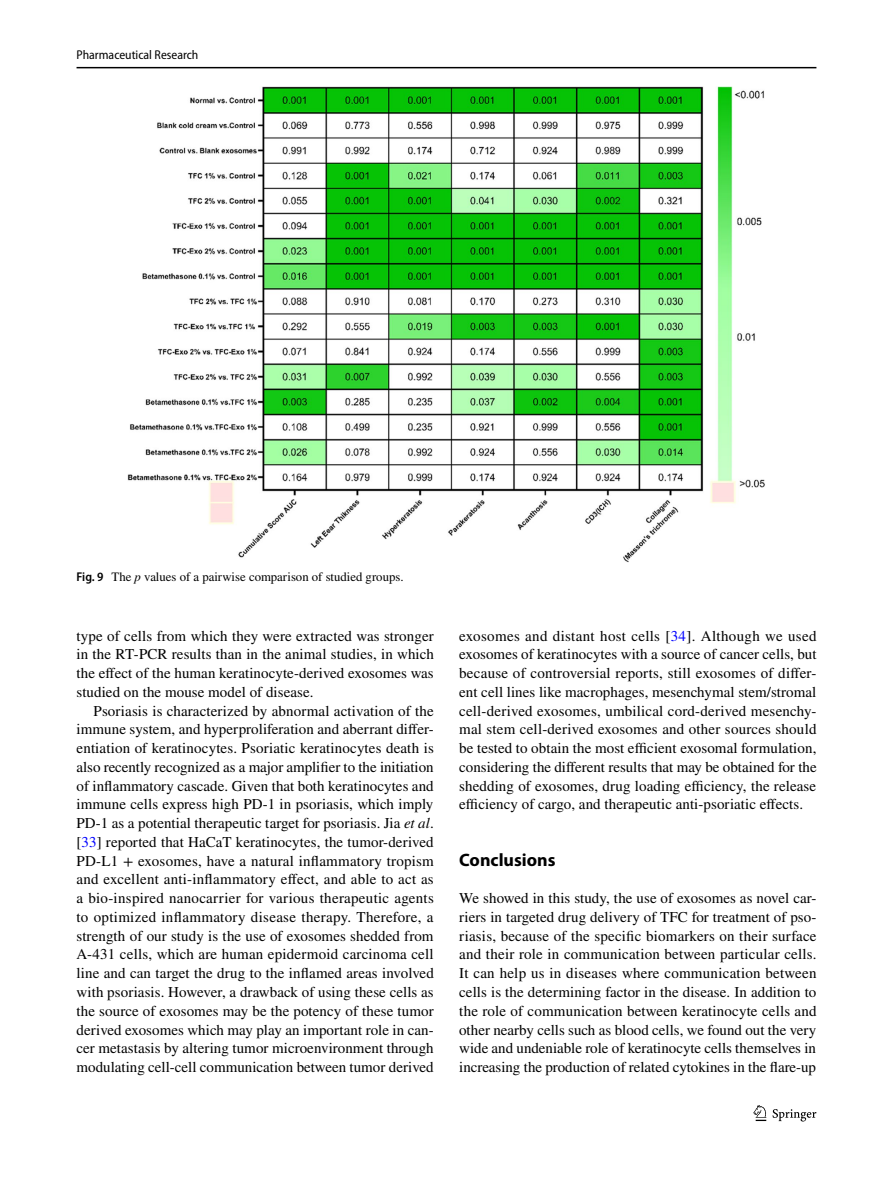
<style>
.page{position:relative;width:893px;height:1187px;background:#fff}
.page>*{position:absolute;margin:0;border:0;box-sizing:border-box;transform-origin:0 0}
.t1{font:700 18px "Myriad Pro";color:#000}
.t2{font:15px/18.8px "STIX";color:#000;text-align:justify}
.t3{font:12.75px "STIX";color:#000}
.t4{font:semi-condensed 12.75px "Myriad Pro";color:#000}
.s1{font-family:"Myriad Pro";font-weight:600;font-stretch:semi-condensed}
.s2{font-style:italic}
.s3{color:#00f}
</style>
<div class="page">
<hr style="left:77px;top:67px;width:739px;height:1px;background:#000">
<svg style="left:753px;top:1105px;width:13px;height:15px"></svg>
<svg style="left:773px;top:1109px;width:43px;height:12px"></svg>
<img style="left:128px;top:87px;width:637px;height:475px">
<p class="t4" style="left:77px;top:48px;width:123px">Pharmaceutical Research</p>
<p class="t3" style="left:77px;top:568px;width:329px"><span class="s1">Fig. 9</span> The <span class="s2">p</span> values of a pairwise comparison of studied groups.</p>
<p class="t2" style="left:77px;top:627px;width:359px">type of cells from which they were extracted was stronger in the RT-PCR results than in the animal studies, in which the effect of the human keratinocyte-derived exosomes was studied on the mouse model of disease.</p>
<p class="t2" style="left:77px;top:702px;width:359px;text-indent:17px">Psoriasis is characterized by abnormal activation of the immune system, and hyperproliferation and aberrant differ&shy;entiation of keratinocytes. Psoriatic keratinocytes death is also recently recognized as a major amplifier to the initiation of inflammatory cascade. Given that both keratinocytes and immune cells express high PD-1 in psoriasis, which imply PD-1 as a potential therapeutic target for psoriasis. Jia <span class="s2">et al</span>. [<span class="s3">33</span>] reported that HaCaT keratinocytes, the tumor-derived PD-L1 + exosomes, have a natural inflammatory tropism and excellent anti-inflammatory effect, and able to act as a bio-inspired nanocarrier for various therapeutic agents to optimized inflammatory disease therapy. Therefore, a strength of our study is the use of exosomes shedded from A-431 cells, which are human epidermoid carcinoma cell line and can target the drug to the inflamed areas involved with psoriasis. However, a drawback of using these cells as the source of exosomes may be the potency of these tumor derived exosomes which may play an important role in can&shy;cer metastasis by altering tumor microenvironment through modulating cell-cell communication between tumor derived</p>
<p class="t2" style="left:459px;top:627px;width:359px">exosomes and distant host cells [<span class="s3">34</span>]. Although we used exosomes of keratinocytes with a source of cancer cells, but because of controversial reports, still exosomes of differ&shy;ent cell lines like macrophages, mesenchymal stem/stromal cell-derived exosomes, umbilical cord-derived mesenchy&shy;mal stem cell-derived exosomes and other sources should be tested to obtain the most efficient exosomal formulation, considering the different results that may be obtained for the shedding of exosomes, drug loading efficiency, the release efficiency of cargo, and therapeutic anti-psoriatic effects.</p>
<p class="t1" style="left:459px;top:847px;width:98px">Conclusions</p>
<p class="t2" style="left:459px;top:889px;width:359px">We showed in this study, the use of exosomes as novel car&shy;riers in targeted drug delivery of TFC for treatment of pso&shy;riasis, because of the specific biomarkers on their surface and their role in communication between particular cells.<br>It can help us in diseases where communication between cells is the determining factor in the disease. In addition to the role of communication between keratinocyte cells and other nearby cells such as blood cells, we found out the very wide and undeniable role of keratinocyte cells themselves in increasing the production of related cytokines in the flare-up</p>
</div>
